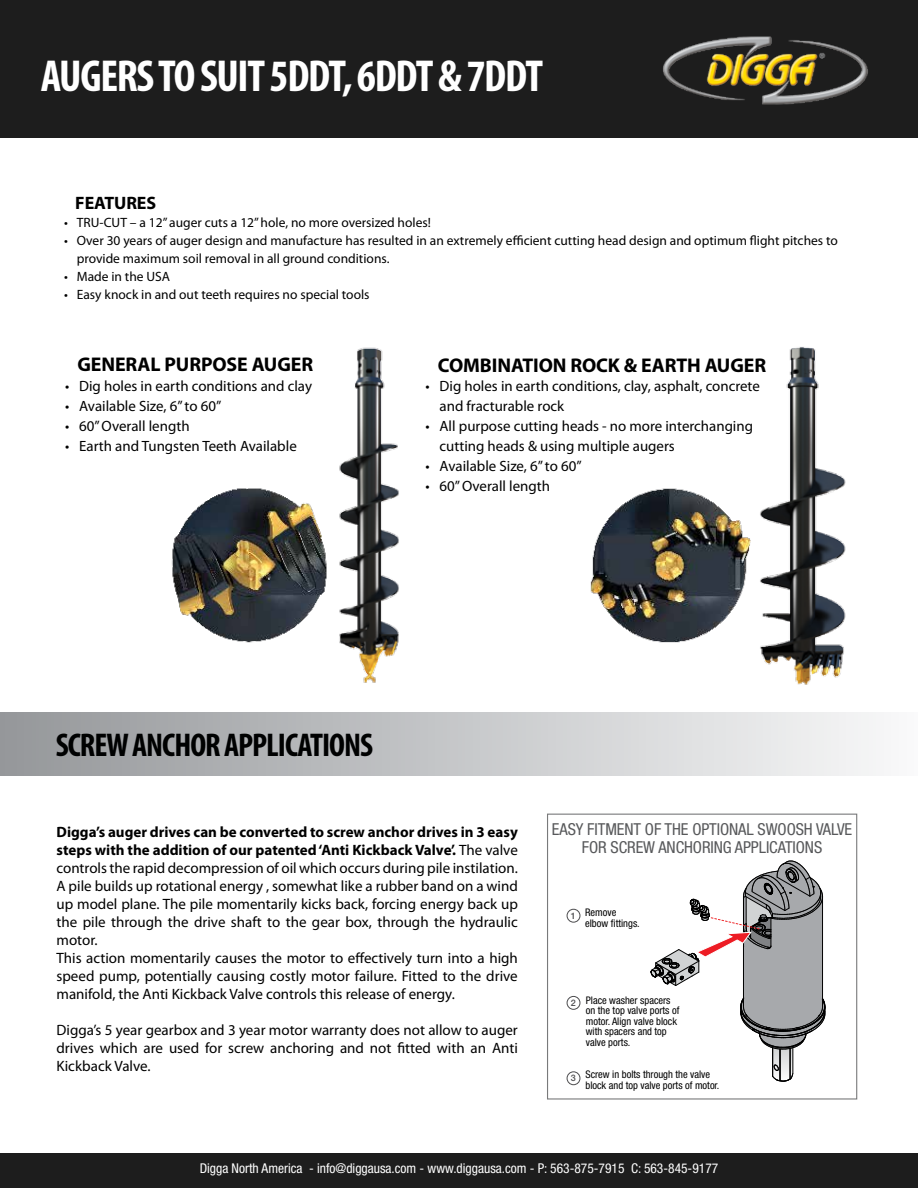
<style>
.page{position:relative;width:918px;height:1188px;background:#fff}
.page>*{position:absolute;margin:0;border:0;box-sizing:border-box;transform-origin:0 0}
.t1{font:700 condensed 45px "Myriad Pro";letter-spacing:-.03em;color:#fff}
.t2{font:700 condensed 33px "Myriad Pro";letter-spacing:-.03em;color:#000101}
.t3{font:700 19.95px "Myriad Pro";letter-spacing:-.005em;color:#000}
.t4{font:700 18px "Myriad Pro";letter-spacing:-.005em;color:#000}
.t5{font:condensed 16.5px/18.5px "Helvetica Neue LT Std";letter-spacing:-.005em;color:#58595b;text-align:center}
.t6{font:15px/18px "Myriad Pro";color:#000}
.t7{font:14.85px/20px "Myriad Pro";color:#000}
.t8{font:13.5px/18px "Myriad Pro";color:#000}
.t9{font:condensed 13.5px "Helvetica Neue LT Std";color:#fff}
.t10{font:condensed 10.5px/10.5px "Helvetica Neue LT Std";color:#000}
.t11{font:500 9px "Helvetica Neue LT Std";color:#4d4d4f}
.s1{font-weight:700}
</style>
<div class="page">
<div style="left:0;top:0;width:918px;height:138px;background:#1d1d1d"></div>
<div style="left:0;top:1154px;width:918px;height:34px;background:#1d1d1d"></div>
<img style="left:663px;top:36px;width:205px;height:69px">
<img style="left:171px;top:488px;width:156px;height:155px">
<img style="left:339px;top:347px;width:60px;height:336px">
<img style="left:590px;top:488px;width:160px;height:155px">
<img style="left:760px;top:347px;width:86px;height:338px">
<svg style="left:651px;top:861px;width:175px;height:221px"></svg>
<div style="left:567px;top:909px;width:13px;height:14px;border:1px solid #4d4d4f;border-radius:50%"></div>
<div style="left:567px;top:996px;width:13px;height:14px;border:1px solid #4d4d4f;border-radius:50%"></div>
<div style="left:567px;top:1071px;width:13px;height:14px;border:1px solid #4d4d4f;border-radius:50%"></div>
<div style="left:547px;top:814px;width:310px;height:286px;border:1px solid #58595b"></div>
<div style="left:0;top:713px;width:918px;height:62px;background:linear-gradient(to right,#94979a,#f9f9fa)"></div>
<h1 class="t1" style="left:41px;top:47px;width:504px">AUGERS TO SUIT 5DDT, 6DDT &amp; 7DDT</h1>
<p class="t4" style="left:75px;top:191px;width:82px">FEATURES</p>
<p class="t8" style="left:64px;top:214px;width:368px">• TRU-CUT – a 12” auger cuts a 12” hole, no more oversized holes!</p>
<p class="t8" style="left:77px;top:232px;width:763px;text-indent:-13px">• Over 30 years of auger design and manufacture has resulted in an extremely efficient cutting head design and optimum flight pitches to provide maximum soil removal in all ground conditions.</p>
<p class="t8" style="left:64px;top:267px;width:108px">• Made in the USA</p>
<p class="t8" style="left:64px;top:285px;width:307px">• Easy knock in and out teeth requires no special tools</p>
<h3 class="t3" style="left:78px;top:352px;width:237px">GENERAL PURPOSE AUGER</h3>
<p class="t7" style="left:65px;top:376px;width:248px">• Dig holes in earth conditions and clay</p>
<p class="t7" style="left:65px;top:396px;width:158px">• Available Size, 6” to 60”</p>
<p class="t7" style="left:65px;top:416px;width:126px">• 60” Overall length</p>
<p class="t7" style="left:65px;top:436px;width:233px">• Earth and Tungsten Teeth Available</p>
<h3 class="t3" style="left:438px;top:352px;width:330px">COMBINATION ROCK &amp; EARTH AUGER</h3>
<p class="t7" style="left:440px;top:376px;width:322px;text-indent:-14px">• Dig holes in earth conditions, clay, asphalt, concrete and fracturable rock</p>
<p class="t7" style="left:440px;top:416px;width:315px;text-indent:-14px">• All purpose cutting heads - no more interchanging cutting heads &amp; using multiple augers</p>
<p class="t7" style="left:425px;top:456px;width:158px">• Available Size, 6” to 60”</p>
<p class="t7" style="left:425px;top:476px;width:126px">• 60” Overall length</p>
<h2 class="t2" style="left:56px;top:725px;width:319px">SCREW ANCHOR APPLICATIONS</h2>
<p class="t6" style="left:57px;top:823px;width:463px"><span class="s1">Digga’s auger drives can be converted to screw anchor drives in 3 easy steps with the addition of our patented ‘Anti Kickback Valve’.</span> The valve controls the rapid decompression of oil which occurs during pile instilation.<br>A pile builds up rotational energy , somewhat like a rubber band on a wind up model plane. The pile momentarily kicks back, forcing energy back up the pile through the drive shaft to the gear box, through the hydraulic motor.<br>This action momentarily causes the motor to effectively turn into a high speed pump, potentially causing costly motor failure. Fitted to the drive manifold, the Anti Kickback Valve controls this release of energy.</p>
<p class="t6" style="left:57px;top:1021px;width:463px;text-align:justify">Digga’s 5 year gearbox and 3 year motor warranty does not allow to auger drives which are used for screw anchoring and not fitted with an Anti Kickback Valve.</p>
<p class="t5" style="left:552px;top:820px;width:302px">EASY FITMENT OF THE OPTIONAL SWOOSH VALVE<br>FOR SCREW ANCHORING APPLICATIONS</p>
<p class="t11" style="left:571px;top:910px;width:7px">1</p>
<p class="t10" style="left:585px;top:907px;width:56px">Remove elbow fittings.</p>
<p class="t11" style="left:571px;top:997px;width:7px">2</p>
<p class="t10" style="left:586px;top:995px;width:95px">Place washer spacers on the top valve ports of motor. Align valve block with spacers and top valve ports.</p>
<p class="t10" style="left:585px;top:1069px;width:136px;text-indent:-15px"><sub>3</sub> Screw in bolts through the valve block and top valve ports of motor.</p>
<p class="t9" style="left:200px;top:1160px;width:520px">Digga North America - info@diggausa.com - www.diggausa.com - P: 563-875-7915 C: 563-845-9177</p>
</div>
